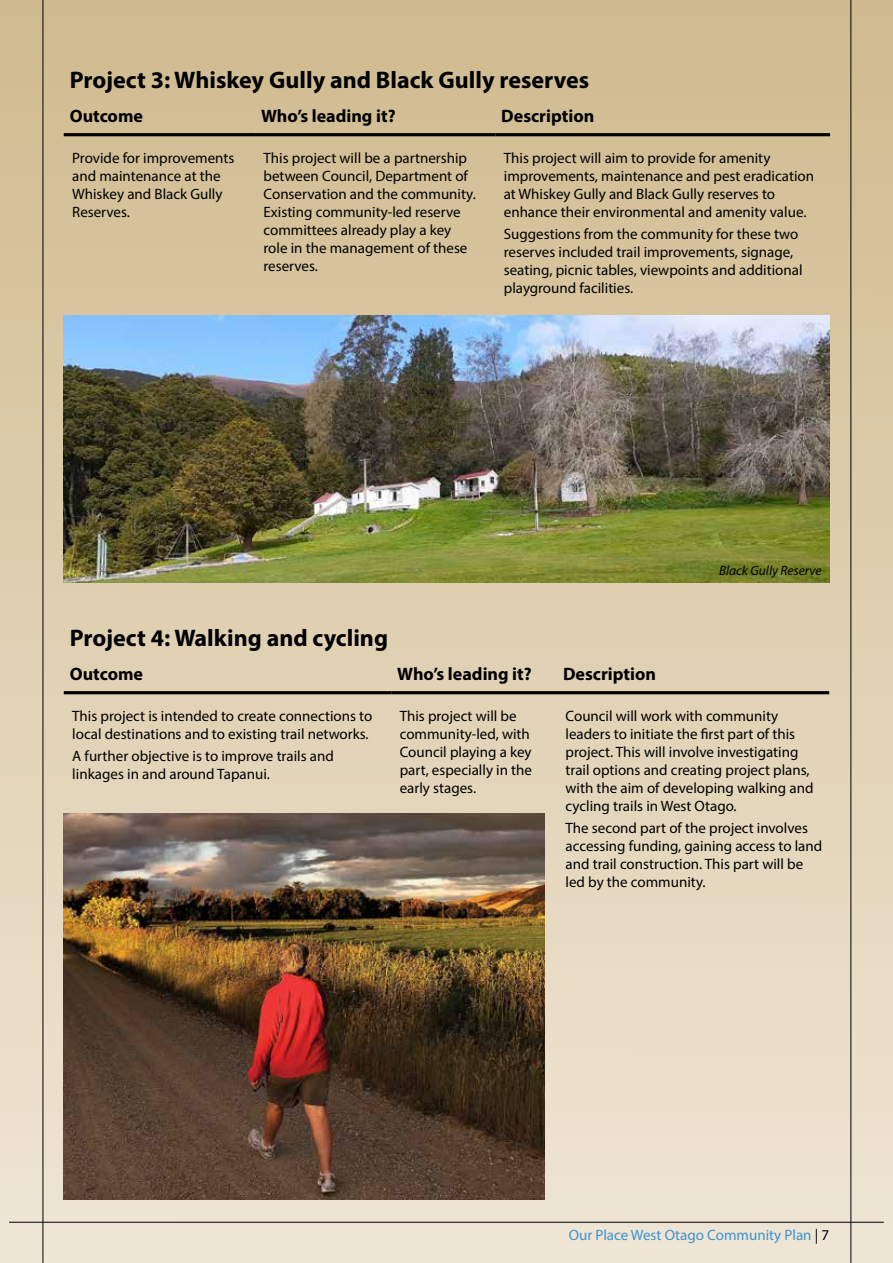
<style>
.page{position:relative;width:893px;height:1263px;background:#fff}
.page>*{position:absolute;margin:0;border:0;box-sizing:border-box;transform-origin:0 0}
.t1{font:700 24px "Myriad Pro";color:#000}
.t2{font:700 18px "Myriad Pro";color:#000}
.t3{font:15px/18px "Myriad Pro";color:#000}
.t4{font:15px "Myriad Pro";color:#3e92cf}
.t5{font:italic 13.5px "Myriad Pro";color:#000}
.s1{color:#000}
</style>
<div class="page">
<div style="left:0;top:0;width:893px;height:1263px;background:linear-gradient(to bottom,#ceb98d,#efe5d5)"></div>
<hr style="left:43px;top:0;width:1px;height:1263px;background:#000">
<hr style="left:9px;top:1222px;width:875px;height:1px;background:#000">
<hr style="left:850px;top:0;width:1px;height:1263px;background:#000">
<img style="left:64px;top:814px;width:481px;height:385px">
<hr style="left:64px;top:133px;width:191px;height:3px;background:#000">
<hr style="left:255px;top:133px;width:240px;height:3px;background:#000">
<hr style="left:495px;top:133px;width:335px;height:3px;background:#000">
<hr style="left:64px;top:691px;width:327px;height:3px;background:#000">
<hr style="left:391px;top:691px;width:166px;height:3px;background:#000">
<hr style="left:557px;top:691px;width:272px;height:3px;background:#000">
<img style="left:64px;top:316px;width:765px;height:266px">
<h1 class="t1" style="left:70px;top:64px;width:521px">Project 3: Whiskey Gully and Black Gully reserves</h1>
<p class="t2" style="left:70px;top:104px;width:75px">Outcome</p>
<p class="t2" style="left:261px;top:104px;width:136px">Who’s leading it?</p>
<p class="t2" style="left:501px;top:104px;width:94px">Description</p>
<p class="t3" style="left:72px;top:149px;width:164px">Provide for improvements and maintenance at the<br>Whiskey and Black Gully<br>Reserves.</p>
<p class="t3" style="left:264px;top:149px;width:214px">This project will be a partnership between Council, Department of<br>Conservation and the community.<br>Existing community-led reserve committees already play a key role in the management of these reserves.</p>
<p class="t3" style="left:504px;top:149px;width:312px">This project will aim to provide for amenity improvements, maintenance and pest eradication at Whiskey Gully and Black Gully reserves to enhance their environmental and amenity value.</p>
<p class="t3" style="left:504px;top:225px;width:300px">Suggestions from the community for these two reserves included trail improvements, signage, seating, picnic tables, viewpoints and additional playground facilities.</p>
<p class="t5" style="left:719px;top:562px;width:104px">Black Gully Reserve</p>
<h1 class="t1" style="left:70px;top:622px;width:320px">Project 4: Walking and cycling</h1>
<p class="t2" style="left:70px;top:662px;width:75px">Outcome</p>
<p class="t2" style="left:397px;top:662px;width:136px">Who’s leading it?</p>
<p class="t2" style="left:563px;top:662px;width:94px">Description</p>
<p class="t3" style="left:72px;top:707px;width:302px">This project is intended to create connections to local destinations and to existing trail networks.</p>
<p class="t3" style="left:72px;top:747px;width:263px">A further objective is to improve trails and linkages in and around Tapanui.</p>
<p class="t3" style="left:400px;top:707px;width:134px">This project will be community-led, with<br>Council playing a key part, especially in the early stages.</p>
<p class="t3" style="left:566px;top:707px;width:249px">Council will work with community leaders to initiate the first part of this project. This will involve investigating trail options and creating project plans, with the aim of developing walking and cycling trails in West Otago.</p>
<p class="t3" style="left:566px;top:819px;width:258px">The second part of the project involves accessing funding, gaining access to land and trail construction. This part will be led by the community.</p>
<p class="t4" style="left:569px;top:1226px;width:262px">Our Place West Otago Community Plan <span class="s1">| 7</span></p>
</div>
